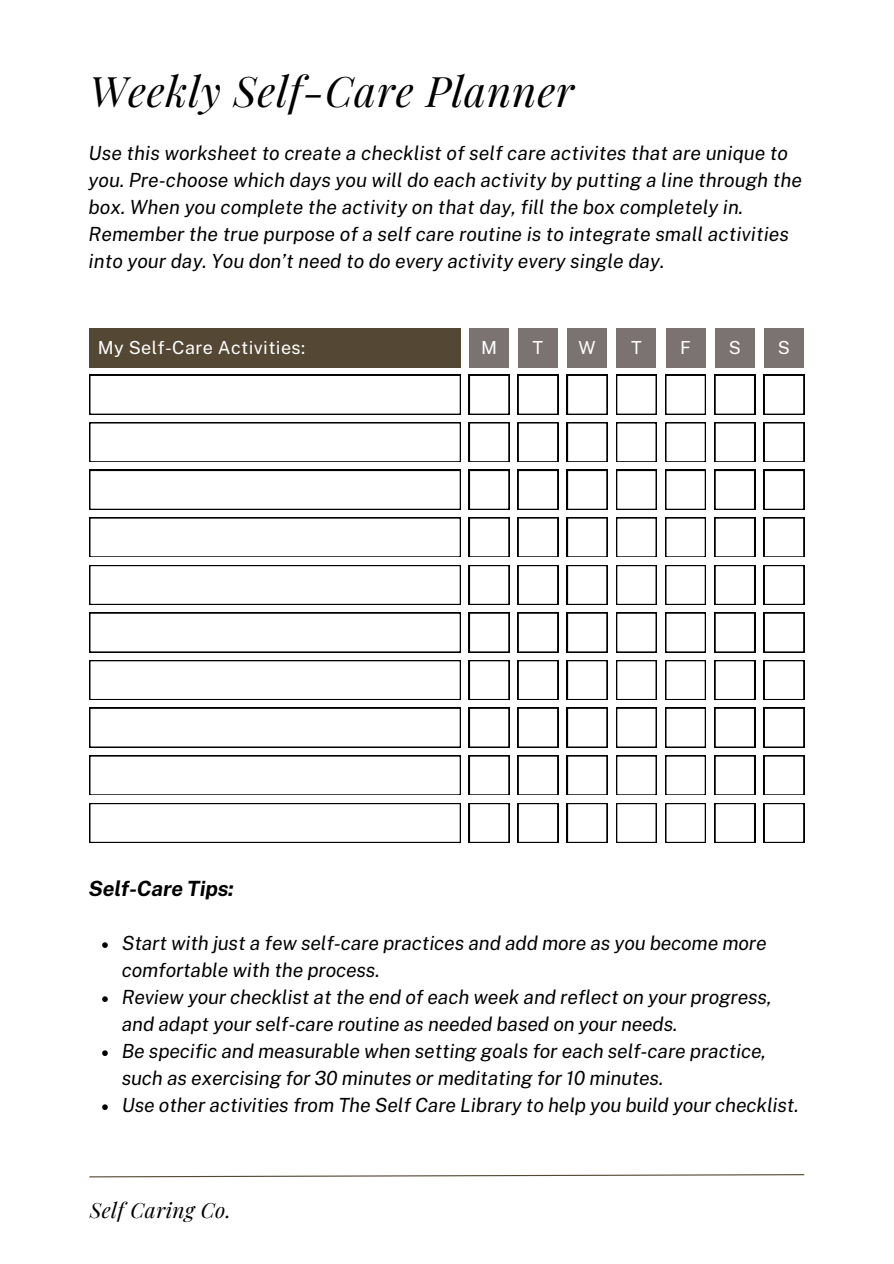
<style>
.page{position:relative;width:894px;height:1264px;background:#fff}
.page>*{position:absolute;margin:0;border:0;box-sizing:border-box;transform-origin:0 0}
.t1{font:italic 42px "Playfair Display";letter-spacing:.02em;color:#000}
.t2{font:italic 700 21px "Public Sans";letter-spacing:-.01em;color:#000}
.t3{font:italic 21px "Playfair Display";letter-spacing:.02em;color:#000}
.t4{font:italic 19.5px/27px "Public Sans";letter-spacing:-.01em;color:#000}
.t5{font:18px "Public Sans";letter-spacing:.02em;color:#fff}
</style>
<div class="page">
<svg style="left:89px;top:1174px;width:716px;height:3px"></svg>
<div style="left:89px;top:328px;width:371px;height:39px;background:#544733"></div>
<svg style="left:469px;top:375px;width:40px;height:39px"></svg>
<svg style="left:517px;top:375px;width:41px;height:39px"></svg>
<svg style="left:665px;top:375px;width:40px;height:39px"></svg>
<svg style="left:567px;top:375px;width:40px;height:39px"></svg>
<svg style="left:714px;top:375px;width:40px;height:39px"></svg>
<svg style="left:616px;top:375px;width:40px;height:39px"></svg>
<svg style="left:763px;top:375px;width:41px;height:39px"></svg>
<svg style="left:89px;top:375px;width:371px;height:39px"></svg>
<svg style="left:469px;top:565px;width:40px;height:39px"></svg>
<svg style="left:517px;top:565px;width:41px;height:39px"></svg>
<svg style="left:665px;top:565px;width:40px;height:39px"></svg>
<svg style="left:567px;top:565px;width:40px;height:39px"></svg>
<svg style="left:714px;top:565px;width:40px;height:39px"></svg>
<svg style="left:616px;top:565px;width:40px;height:39px"></svg>
<svg style="left:763px;top:565px;width:41px;height:39px"></svg>
<svg style="left:89px;top:565px;width:371px;height:39px"></svg>
<svg style="left:469px;top:470px;width:40px;height:39px"></svg>
<svg style="left:517px;top:470px;width:41px;height:39px"></svg>
<svg style="left:665px;top:470px;width:40px;height:39px"></svg>
<svg style="left:567px;top:470px;width:40px;height:39px"></svg>
<svg style="left:714px;top:470px;width:40px;height:39px"></svg>
<svg style="left:616px;top:470px;width:40px;height:39px"></svg>
<svg style="left:763px;top:470px;width:41px;height:39px"></svg>
<svg style="left:89px;top:470px;width:371px;height:39px"></svg>
<svg style="left:469px;top:660px;width:40px;height:39px"></svg>
<svg style="left:517px;top:660px;width:41px;height:39px"></svg>
<svg style="left:665px;top:660px;width:40px;height:39px"></svg>
<svg style="left:567px;top:660px;width:40px;height:39px"></svg>
<svg style="left:714px;top:660px;width:40px;height:39px"></svg>
<svg style="left:616px;top:660px;width:40px;height:39px"></svg>
<svg style="left:763px;top:660px;width:41px;height:39px"></svg>
<svg style="left:89px;top:660px;width:371px;height:39px"></svg>
<svg style="left:469px;top:755px;width:40px;height:40px"></svg>
<svg style="left:517px;top:755px;width:41px;height:40px"></svg>
<svg style="left:665px;top:755px;width:40px;height:40px"></svg>
<svg style="left:567px;top:755px;width:40px;height:40px"></svg>
<svg style="left:714px;top:755px;width:40px;height:40px"></svg>
<svg style="left:616px;top:755px;width:40px;height:40px"></svg>
<svg style="left:763px;top:755px;width:41px;height:40px"></svg>
<svg style="left:89px;top:755px;width:371px;height:40px"></svg>
<svg style="left:469px;top:422px;width:40px;height:40px"></svg>
<svg style="left:517px;top:422px;width:41px;height:40px"></svg>
<svg style="left:665px;top:422px;width:40px;height:40px"></svg>
<svg style="left:567px;top:422px;width:40px;height:40px"></svg>
<svg style="left:714px;top:422px;width:40px;height:40px"></svg>
<svg style="left:616px;top:422px;width:40px;height:40px"></svg>
<svg style="left:763px;top:422px;width:41px;height:40px"></svg>
<svg style="left:89px;top:422px;width:371px;height:40px"></svg>
<svg style="left:469px;top:612px;width:40px;height:40px"></svg>
<svg style="left:517px;top:612px;width:41px;height:40px"></svg>
<svg style="left:665px;top:612px;width:40px;height:40px"></svg>
<svg style="left:567px;top:612px;width:40px;height:40px"></svg>
<svg style="left:714px;top:612px;width:40px;height:40px"></svg>
<svg style="left:616px;top:612px;width:40px;height:40px"></svg>
<svg style="left:763px;top:612px;width:41px;height:40px"></svg>
<svg style="left:89px;top:612px;width:371px;height:40px"></svg>
<svg style="left:469px;top:517px;width:40px;height:40px"></svg>
<svg style="left:517px;top:517px;width:41px;height:40px"></svg>
<svg style="left:665px;top:517px;width:40px;height:40px"></svg>
<svg style="left:567px;top:517px;width:40px;height:40px"></svg>
<svg style="left:714px;top:517px;width:40px;height:40px"></svg>
<svg style="left:616px;top:517px;width:40px;height:40px"></svg>
<svg style="left:763px;top:517px;width:41px;height:40px"></svg>
<svg style="left:89px;top:517px;width:371px;height:40px"></svg>
<svg style="left:469px;top:707px;width:40px;height:40px"></svg>
<svg style="left:517px;top:707px;width:41px;height:40px"></svg>
<svg style="left:665px;top:707px;width:40px;height:40px"></svg>
<svg style="left:567px;top:707px;width:40px;height:40px"></svg>
<svg style="left:714px;top:707px;width:40px;height:40px"></svg>
<svg style="left:616px;top:707px;width:40px;height:40px"></svg>
<svg style="left:763px;top:707px;width:41px;height:40px"></svg>
<svg style="left:89px;top:707px;width:371px;height:40px"></svg>
<svg style="left:469px;top:803px;width:40px;height:39px"></svg>
<svg style="left:517px;top:803px;width:41px;height:39px"></svg>
<svg style="left:665px;top:803px;width:40px;height:39px"></svg>
<svg style="left:567px;top:803px;width:40px;height:39px"></svg>
<svg style="left:714px;top:803px;width:40px;height:39px"></svg>
<svg style="left:616px;top:803px;width:40px;height:39px"></svg>
<svg style="left:763px;top:803px;width:41px;height:39px"></svg>
<svg style="left:89px;top:803px;width:371px;height:39px"></svg>
<div style="left:469px;top:328px;width:39px;height:39px;background:#7b7371"></div>
<div style="left:518px;top:328px;width:39px;height:39px;background:#7b7371"></div>
<div style="left:666px;top:328px;width:39px;height:39px;background:#7b7371"></div>
<div style="left:567px;top:328px;width:39px;height:39px;background:#7b7371"></div>
<div style="left:715px;top:328px;width:39px;height:39px;background:#7b7371"></div>
<div style="left:616px;top:328px;width:39px;height:39px;background:#7b7371"></div>
<div style="left:764px;top:328px;width:39px;height:39px;background:#7b7371"></div>
<svg style="left:102px;top:942px;width:6px;height:5px"></svg>
<svg style="left:102px;top:996px;width:6px;height:5px"></svg>
<svg style="left:102px;top:1050px;width:6px;height:5px"></svg>
<svg style="left:102px;top:1104px;width:6px;height:5px"></svg>
<p class="t1" style="left:89px;top:62px;width:486px">Weekly Self-Care Planner</p>
<p class="t4" style="left:89px;top:140px;width:714px">Use this worksheet to create a checklist of self care activites that are unique to you. Pre-choose which days you will do each activity by putting a line through the box. When you complete the activity on that day, fill the box completely in.<br>Remember the true purpose of a self care routine is to integrate small activities into your day. You don’t need to do every activity every single day.</p>
<h1 class="t5" style="left:98px;top:337px;width:209px">My Self-Care Activities:</h1>
<p class="t5" style="left:481px;top:337px;width:17px">M</p>
<p class="t5" style="left:532px;top:337px;width:12px">T</p>
<p class="t5" style="left:578px;top:337px;width:19px">W</p>
<p class="t5" style="left:631px;top:337px;width:12px">T</p>
<p class="t5" style="left:680px;top:337px;width:12px">F</p>
<p class="t5" style="left:728px;top:337px;width:14px">S</p>
<p class="t5" style="left:777px;top:337px;width:14px">S</p>
<p class="t2" style="left:89px;top:876px;width:147px">Self-Care Tips:</p>
<p class="t4" style="left:122px;top:929px;width:646px">Start with just a few self-care practices and add more as you become more comfortable with the process.</p>
<p class="t4" style="left:122px;top:983px;width:651px">Review your checklist at the end of each week and reflect on your progress, and adapt your self-care routine as needed based on your needs.</p>
<p class="t4" style="left:122px;top:1037px;width:645px">Be specific and measurable when setting goals for each self-care practice, such as exercising for 30 minutes or meditating for 10 minutes.</p>
<h3 class="t4" style="left:122px;top:1091px;width:678px">Use other activities from The Self Care Library to help you build your checklist.</h3>
<h2 class="t3" style="left:90px;top:1195px;width:143px">Self Caring Co.</h2>
</div>
